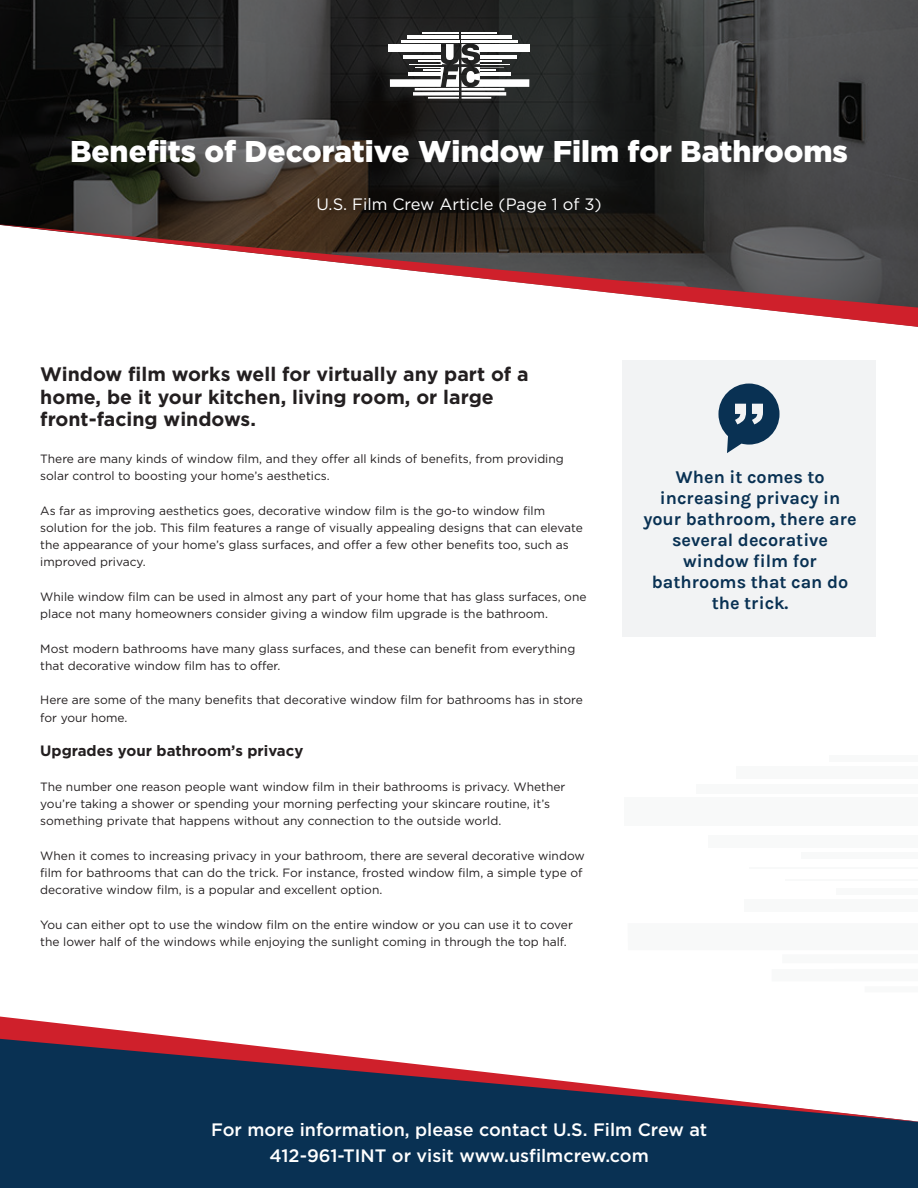
<style>
.page{position:relative;width:918px;height:1188px;background:#093153}
.page>*{position:absolute;margin:0;border:0;box-sizing:border-box;transform-origin:0 0}
.t1{font:900 30px "Gotham";color:#fff}
.t2{font:700 19.5px/22.5px "Gotham";color:#231f20}
.t3{font:700 18px/21px "Karla";color:#093153;text-align:center}
.t4{font:500 18px/25.5px "Gotham";color:#fff;text-align:center}
.t5{font:16.5px "Gotham";color:#fff}
.t6{font:700 15px "Gotham";color:#231f20}
.t7{font:12px/17.2px "Gotham";color:#231f20}
</style>
<div class="page">
<svg style="left:0;top:0;width:918px;height:223px;background:#2e2e2d"></svg>
<div style="left:0;top:328px;width:918px;height:687px;background:#fff"></div>
<div style="left:772px;top:969px;width:146px;height:12px;background:#f2f3f4"></div>
<div style="left:865px;top:986px;width:53px;height:6px;background:#f2f3f4"></div>
<div style="left:624px;top:797px;width:294px;height:28px;background:#f2f3f4"></div>
<hr style="left:749px;top:868px;width:169px;height:1px;background:#f2f3f4">
<div style="left:696px;top:785px;width:222px;height:9px;background:#f2f3f4"></div>
<div style="left:736px;top:767px;width:182px;height:12px;background:#f2f3f4"></div>
<div style="left:829px;top:755px;width:89px;height:7px;background:#f2f3f4"></div>
<div style="left:628px;top:923px;width:290px;height:27px;background:#f8f9f9"></div>
<div style="left:744px;top:900px;width:174px;height:12px;background:#f2f3f4"></div>
<div style="left:836px;top:889px;width:82px;height:6px;background:#f2f3f4"></div>
<hr style="left:785px;top:879px;width:133px;height:2px;background:#f2f3f4">
<div style="left:782px;top:954px;width:136px;height:9px;background:#f2f3f4"></div>
<div style="left:708px;top:835px;width:210px;height:13px;background:#f2f3f4"></div>
<div style="left:801px;top:853px;width:117px;height:6px;background:#f2f3f4"></div>
<div style="left:623px;top:360px;width:253px;height:276px;background:#f2f3f4"></div>
<svg style="left:718px;top:384px;width:62px;height:69px"></svg>
<svg style="left:0;top:223px;width:918px;height:105px;background:#ad9b9a"></svg>
<svg style="left:462px;top:92px;width:44px;height:4px"></svg>
<hr style="left:462px;top:97px;width:29px;height:2px;background:#fff">
<div style="left:480px;top:44px;width:50px;height:8px;background:#fff"></div>
<hr style="left:480px;top:64px;width:30px;height:1px;background:#fff">
<hr style="left:462px;top:41px;width:56px;height:2px;background:#fff">
<hr style="left:462px;top:36px;width:50px;height:3px;background:#fff">
<hr style="left:462px;top:32px;width:35px;height:2px;background:#fff">
<div style="left:480px;top:79px;width:49px;height:8px;background:#fff"></div>
<hr style="left:480px;top:73px;width:31px;height:3px;background:#fff">
<hr style="left:462px;top:88px;width:43px;height:3px;background:#fff">
<svg style="left:413px;top:92px;width:46px;height:4px"></svg>
<hr style="left:428px;top:97px;width:31px;height:2px;background:#fff">
<hr style="left:415px;top:88px;width:44px;height:3px;background:#fff">
<hr style="left:480px;top:55px;width:36px;height:3px;background:#fff">
<div style="left:388px;top:44px;width:53px;height:8px;background:#fff"></div>
<hr style="left:401px;top:41px;width:58px;height:2px;background:#fff">
<hr style="left:407px;top:36px;width:52px;height:3px;background:#fff">
<hr style="left:422px;top:32px;width:37px;height:2px;background:#fff">
<svg style="left:390px;top:44px;width:114px;height:43px"></svg>
<svg style="left:0;top:1015px;width:918px;height:107px"></svg>
<h1 class="t1" style="left:70px;top:134px;width:779px">Benefits of Decorative Window Film for Bathrooms</h1>
<h3 class="t5" style="left:316px;top:195px;width:287px">U.S. Film Crew Article (Page 1 of 3)</h3>
<h2 class="t2" style="left:40px;top:362px;width:490px">Window film works well for virtually any part of a home, be it your kitchen, living room, or large front-facing windows.</h2>
<p class="t7" style="left:40px;top:450px;width:525px">There are many kinds of window film, and they offer all kinds of benefits, from providing solar control to boosting your home’s aesthetics.</p>
<p class="t7" style="left:40px;top:502px;width:544px">As far as improving aesthetics goes, decorative window film is the go-to window film solution for the job. This film features a range of visually appealing designs that can elevate the appearance of your home’s glass surfaces, and offer a few other benefits too, such as improved privacy.</p>
<p class="t7" style="left:40px;top:588px;width:548px">While window film can be used in almost any part of your home that has glass surfaces, one place not many homeowners consider giving a window film upgrade is the bathroom.</p>
<p class="t7" style="left:40px;top:639px;width:537px">Most modern bathrooms have many glass surfaces, and these can benefit from everything that decorative window film has to offer.</p>
<p class="t7" style="left:40px;top:691px;width:544px">Here are some of the many benefits that decorative window film for bathrooms has in store for your home.</p>
<p class="t6" style="left:40px;top:742px;width:265px">Upgrades your bathroom’s privacy</p>
<p class="t7" style="left:40px;top:778px;width:527px">The number one reason people want window film in their bathrooms is privacy. Whether you’re taking a shower or spending your morning perfecting your skincare routine, it’s something private that happens without any connection to the outside world.</p>
<p class="t7" style="left:40px;top:847px;width:546px">When it comes to increasing privacy in your bathroom, there are several decorative window film for bathrooms that can do the trick. For instance, frosted window film, a simple type of decorative window film, is a popular and excellent option.</p>
<p class="t7" style="left:40px;top:915px;width:534px">You can either opt to use the window film on the entire window or you can use it to cover the lower half of the windows while enjoying the sunlight coming in through the top half.</p>
<h3 class="t3" style="left:643px;top:467px;width:215px">When it comes to increasing privacy in your bathroom, there are several decorative window film for bathrooms that can do the trick.</h3>
<h3 class="t4" style="left:211px;top:1117px;width:498px">For more information, please contact U.S. Film Crew at<br>412-961-TINT or visit www.usfilmcrew.com</h3>
</div>
